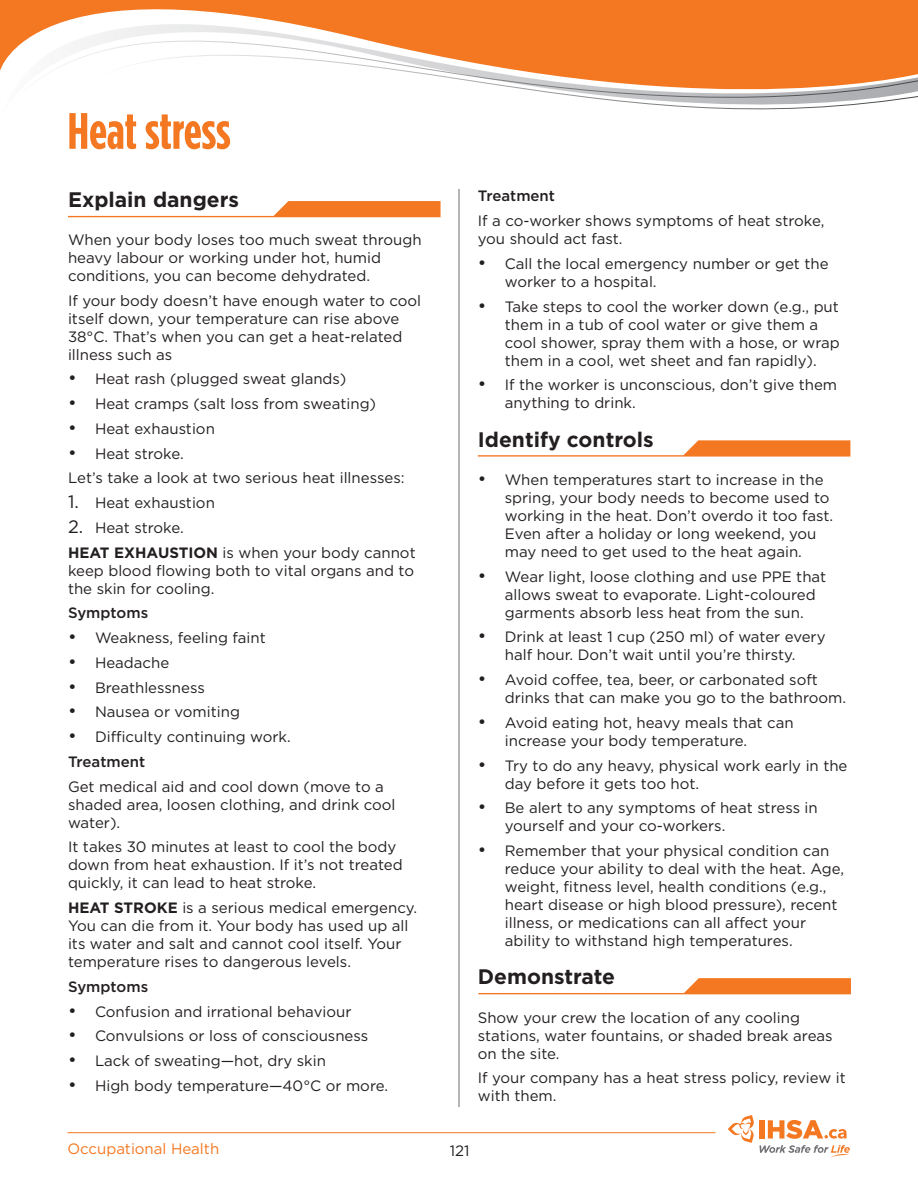
<style>
.page{position:relative;width:918px;height:1188px;background:#fff}
.page>*{position:absolute;margin:0;border:0;box-sizing:border-box;transform-origin:0 0}
.t1{font:700 51px "Gotham Condensed";color:#f47721}
.t2{font:700 21px "Gotham";color:#231f20}
.t3{font:15px/18px "Gotham";color:#231f20}
.t4{font:500 15px "Gotham";color:#231f20}
.t5{font:15px "Gotham";color:#f47721}
.s1{font-size:18px}
.s2{font-weight:700}
</style>
<div class="page">
<svg style="left:0;top:0;width:918px;height:71px;fill:#f47721"></svg>
<svg style="left:22px;top:39px;width:896px;height:32px"></svg>
<svg style="left:66px;top:53px;width:852px;height:57px"></svg>
<hr style="left:459px;top:189px;width:1px;height:918px;background:#6c6d70">
<hr style="left:68px;top:1132px;width:648px;height:1px;background:#f47721">
<svg style="left:728px;top:1115px;width:26px;height:28px"></svg>
<div style="left:759px;top:1120px;width:6px;height:19px;background:#f47721"></div>
<svg style="left:760px;top:1145px;width:90px;height:13px"></svg>
<svg style="left:768px;top:1120px;width:79px;height:19px"></svg>
<svg style="left:478px;top:440px;width:372px;height:17px"></svg>
<svg style="left:478px;top:978px;width:373px;height:16px"></svg>
<svg style="left:68px;top:201px;width:373px;height:16px"></svg>
<p class="t1" style="left:68px;top:101px;width:164px">Heat stress</p>
<p class="t2" style="left:68px;top:185px;width:173px">Explain dangers</p>
<p class="t3" style="left:68px;top:230px;width:355px">When your body loses too much sweat through heavy labour or working under hot, humid conditions, you can become dehydrated.</p>
<p class="t3" style="left:68px;top:291px;width:355px">If your body doesn’t have enough water to cool itself down, your temperature can rise above 38°C. That’s when you can get a heat-related illness such as</p>
<p class="t3" style="left:68px;top:370px;width:280px"><span class="s1">•</span> Heat rash (plugged sweat glands)</p>
<p class="t3" style="left:68px;top:395px;width:310px"><span class="s1">•</span> Heat cramps (salt loss from sweating)</p>
<p class="t3" style="left:68px;top:419px;width:148px"><span class="s1">•</span> Heat exhaustion</p>
<p class="t3" style="left:68px;top:444px;width:117px"><span class="s1">•</span> Heat stroke.</p>
<p class="t3" style="left:68px;top:469px;width:338px">Let’s take a look at two serious heat illnesses:</p>
<p class="t3" style="left:68px;top:494px;width:148px"><span class="s1">1.</span> Heat exhaustion</p>
<p class="t3" style="left:68px;top:518px;width:117px"><span class="s1">2.</span> Heat stroke.</p>
<p class="t3" style="left:68px;top:543px;width:349px;text-align:justify"><span class="s2">HEAT EXHAUSTION</span> is when your body cannot keep blood flowing both to vital organs and to the skin for cooling.</p>
<p class="t4" style="left:68px;top:603px;width:82px">Symptoms</p>
<p class="t3" style="left:68px;top:629px;width:199px"><span class="s1">•</span> Weakness, feeling faint</p>
<p class="t3" style="left:68px;top:653px;width:103px"><span class="s1">•</span> Headache</p>
<p class="t3" style="left:68px;top:678px;width:138px"><span class="s1">•</span> Breathlessness</p>
<p class="t3" style="left:68px;top:703px;width:174px"><span class="s1">•</span> Nausea or vomiting</p>
<p class="t3" style="left:68px;top:728px;width:224px"><span class="s1">•</span> Difficulty continuing work.</p>
<p class="t4" style="left:68px;top:752px;width:79px">Treatment</p>
<p class="t3" style="left:68px;top:777px;width:329px">Get medical aid and cool down (move to a shaded area, loosen clothing, and drink cool water).</p>
<p class="t3" style="left:68px;top:838px;width:336px">It takes 30 minutes at least to cool the body down from heat exhaustion. If it’s not treated quickly, it can lead to heat stroke.</p>
<p class="t3" style="left:68px;top:899px;width:351px"><span class="s2">HEAT STROKE</span> is a serious medical emergency.<br>You can die from it. Your body has used up all its water and salt and cannot cool itself. Your temperature rises to dangerous levels.</p>
<p class="t4" style="left:68px;top:977px;width:82px">Symptoms</p>
<p class="t3" style="left:68px;top:1002px;width:285px"><span class="s1">•</span> Confusion and irrational behaviour</p>
<p class="t3" style="left:68px;top:1027px;width:302px"><span class="s1">•</span> Convulsions or loss of consciousness</p>
<p class="t3" style="left:68px;top:1052px;width:259px"><span class="s1">•</span> Lack of sweating—hot, dry skin</p>
<p class="t3" style="left:68px;top:1076px;width:322px"><span class="s1">•</span> High body temperature—40°C or more.</p>
<p class="t4" style="left:478px;top:186px;width:79px">Treatment</p>
<p class="t3" style="left:478px;top:212px;width:348px">If a co-worker shows symptoms of heat stroke, you should act fast.</p>
<p class="t3" style="left:505px;top:255px;width:325px;text-indent:-27px"><span class="s1">•</span> Call the local emergency number or get the worker to a hospital.</p>
<p class="t3" style="left:505px;top:297px;width:337px;text-indent:-27px"><span class="s1">•</span> Take steps to cool the worker down (e.g., put them in a tub of cool water or give them a cool shower, spray them with a hose, or wrap them in a cool, wet sheet and fan rapidly).</p>
<p class="t3" style="left:505px;top:376px;width:334px;text-indent:-27px"><span class="s1">•</span> If the worker is unconscious, don’t give them anything to drink.</p>
<p class="t2" style="left:478px;top:425px;width:177px">Identify controls</p>
<p class="t3" style="left:505px;top:471px;width:330px;text-indent:-27px"><span class="s1">•</span> When temperatures start to increase in the spring, your body needs to become used to working in the heat. Don’t overdo it too fast.<br>Even after a holiday or long weekend, you may need to get used to the heat again.</p>
<p class="t3" style="left:505px;top:567px;width:323px;text-indent:-27px"><span class="s1">•</span> Wear light, loose clothing and use PPE that allows sweat to evaporate. Light-coloured garments absorb less heat from the sun.</p>
<p class="t3" style="left:478px;top:628px;width:349px;text-align:center"><span class="s1">•</span> Drink at least 1 cup (250 ml) of water every half hour. Don’t wait until you’re thirsty.</p>
<p class="t3" style="left:505px;top:671px;width:343px;text-indent:-27px"><span class="s1">•</span> Avoid coffee, tea, beer, or carbonated soft drinks that can make you go to the bathroom.</p>
<p class="t3" style="left:505px;top:714px;width:290px;text-indent:-27px"><span class="s1">•</span> Avoid eating hot, heavy meals that can increase your body temperature.</p>
<p class="t3" style="left:505px;top:756px;width:344px;text-indent:-27px"><span class="s1">•</span> Try to do any heavy, physical work early in the day before it gets too hot.</p>
<p class="t3" style="left:505px;top:799px;width:315px;text-indent:-27px"><span class="s1">•</span> Be alert to any symptoms of heat stress in yourself and your co-workers.</p>
<p class="t3" style="left:505px;top:842px;width:341px;text-indent:-27px"><span class="s1">•</span> Remember that your physical condition can reduce your ability to deal with the heat. Age, weight, fitness level, health conditions (e.g., heart disease or high blood pressure), recent illness, or medications can all affect your ability to withstand high temperatures.</p>
<p class="t2" style="left:478px;top:963px;width:139px">Demonstrate</p>
<p class="t3" style="left:478px;top:1008px;width:356px">Show your crew the location of any cooling stations, water fountains, or shaded break areas on the site.</p>
<p class="t3" style="left:478px;top:1069px;width:369px">If your company has a heat stress policy, review it with them.</p>
<p class="t5" style="left:68px;top:1140px;width:153px">Occupational Health</p>
<p class="t3" style="left:450px;top:1141px;width:21px">121</p>
</div>
